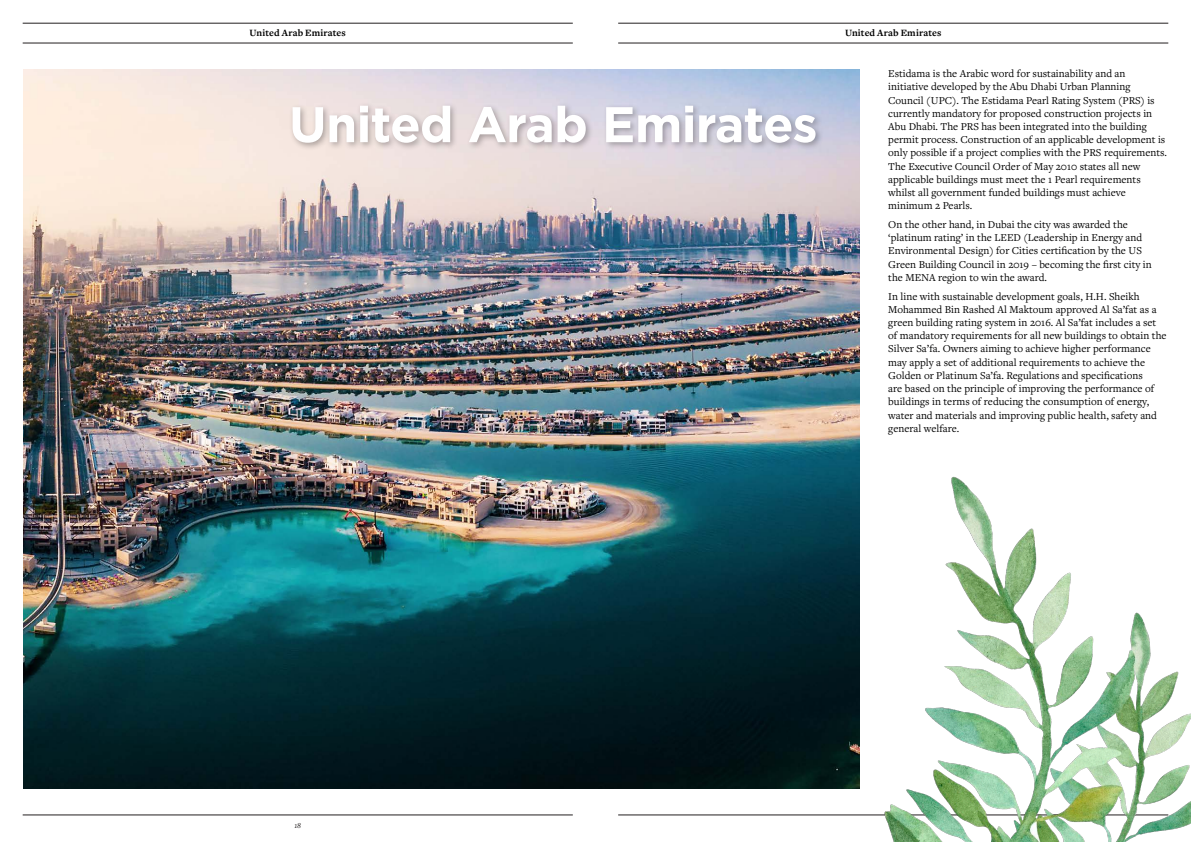
<style>
.page{position:relative;width:1191px;height:842px;background:#fff}
.page>*{position:absolute;margin:0;border:0;box-sizing:border-box;transform-origin:0 0}
.Spotlight_Headline_G{font:700 50px "Gotham";letter-spacing:-.02em;color:#fff}
.t1{font:11px/13.2px "Freight Text Pro";color:#000001}
.Spotlight_Page_2_Slu{font:700 10px "Freight Text Pro";letter-spacing:.01em;color:#000001}
.t2{font:italic 8px "Freight Text Pro";color:#231f20}
</style>
<div class="page">
<hr style="left:23px;top:814px;width:550px;height:1px;background:#231f20">
<hr style="left:618px;top:814px;width:550px;height:1px;background:#231f20">
<hr style="left:23px;top:43px;width:550px;height:1px;background:#231f20">
<hr style="left:618px;top:43px;width:550px;height:1px;background:#231f20">
<hr style="left:23px;top:23px;width:550px;height:1px;background:#231f20">
<hr style="left:618px;top:23px;width:550px;height:1px;background:#231f20">
<img style="left:24px;top:69px;width:835px;height:719px">
<div style="left:288px;top:101px;width:535px;height:50px;background:#231f20;opacity:.35"></div>
<img style="left:864px;top:476px;width:327px;height:366px">
<p class="Spotlight_Page_2_Slu" style="left:249px;top:26px;width:98px">United Arab Emirates</p>
<p class="Spotlight_Page_2_Slu" style="left:845px;top:26px;width:98px">United Arab Emirates</p>
<p class="t1" style="left:888px;top:67px;width:280px">Estidama is the Arabic word for sustainability and an initiative developed by the Abu Dhabi Urban Planning Council (UPC). The Estidama Pearl Rating System (PRS) is currently mandatory for proposed construction projects in Abu Dhabi. The PRS has been integrated into the building permit process. Construction of an applicable development is only possible if a project complies with the PRS requirements.<br>The Executive Council Order of May 2010 states all new applicable buildings must meet the 1 Pearl requirements whilst all government funded buildings must achieve minimum 2 Pearls.</p>
<p class="t1" style="left:888px;top:217px;width:265px">On the other hand, in Dubai the city was awarded the ‘platinum rating’ in the LEED (Leadership in Energy and Environmental Design) for Cities certification by the US Green Building Council in 2019 – becoming the first city in the MENA region to win the award.</p>
<p class="t1" style="left:888px;top:289px;width:280px">In line with sustainable development goals, H.H. Sheikh Mohammed Bin Rashed Al Maktoum approved Al Sa’fat as a green building rating system in 2016. Al Sa’fat includes a set of mandatory requirements for all new buildings to obtain the Silver Sa’fa. Owners aiming to achieve higher performance may apply a set of additional requirements to achieve the Golden or Platinum Sa’fa. Regulations and specifications<br>are based on the principle of improving the performance of buildings in terms of reducing the consumption of energy, water and materials and improving public health, safety and general welfare.</p>
<p class="Spotlight_Headline_G" style="left:289px;top:91px;width:530px">United Arab Emirates</p>
<p class="t2" style="left:294px;top:820px;width:8px">18</p>
</div>
